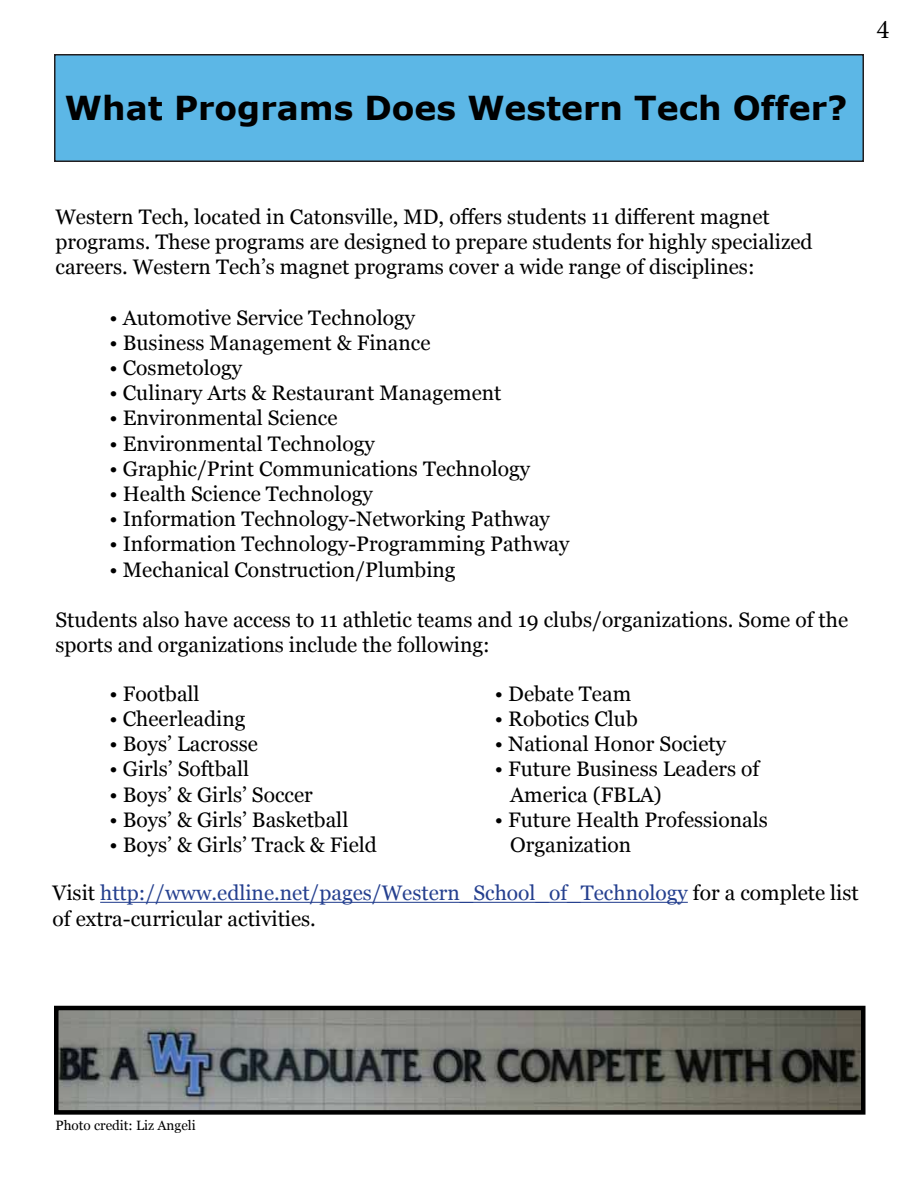
<style>
.page{position:relative;width:918px;height:1188px;background:#fff}
.page>*{position:absolute;margin:0;border:0;box-sizing:border-box;transform-origin:0 0}
.t1{font:700 33px "Verdana";color:#000}
.t2{font:27px "Minion Pro";color:#000}
.t3{font:21px/25.2px "Georgia";color:#000}
.t4{font:21px/25.2px "Georgia";color:#25408f}
.t5{font:13.5px "Georgia";color:#000}
.s1{color:#000}
</style>
<div class="page">
<div style="left:55px;top:55px;width:808px;height:106px;background:#5cb7e6"></div>
<div style="left:54px;top:54px;width:810px;height:108px;border:2px solid #231f20"></div>
<hr style="left:100px;top:902px;width:588px;height:1px;background:#25408f">
<img style="left:59px;top:1011px;width:802px;height:99px">
<div style="left:54px;top:1006px;width:812px;height:109px;border:4px solid #000"></div>
<h1 class="t1" style="left:65px;top:86px;width:784px">What Programs Does Western Tech Offer?</h1>
<p class="t2" style="left:877px;top:11px;width:14px">4</p>
<p class="t3" style="left:56px;top:203px;width:759px">Western Tech, located in Catonsville, MD, offers students 11 different magnet programs. These programs are designed to prepare students for highly specialized careers. Western Tech’s magnet programs cover a wide range of disciplines:</p>
<p class="t3" style="left:109px;top:304px;width:307px">• Automotive Service Technology</p>
<p class="t3" style="left:109px;top:329px;width:323px">• Business Management &amp; Finance</p>
<p class="t3" style="left:109px;top:354px;width:134px">• Cosmetology</p>
<p class="t3" style="left:109px;top:379px;width:394px">• Culinary Arts &amp; Restaurant Management</p>
<p class="t3" style="left:109px;top:405px;width:230px">• Environmental Science</p>
<p class="t3" style="left:109px;top:430px;width:267px">• Environmental Technology</p>
<p class="t3" style="left:109px;top:455px;width:422px">• Graphic/Print Communications Technology</p>
<p class="t3" style="left:109px;top:480px;width:265px">• Health Science Technology</p>
<p class="t3" style="left:109px;top:505px;width:442px">• Information Technology-Networking Pathway</p>
<p class="t3" style="left:109px;top:531px;width:461px">• Information Technology-Programming Pathway</p>
<p class="t3" style="left:109px;top:556px;width:348px">• Mechanical Construction/Plumbing</p>
<p class="t3" style="left:56px;top:606px;width:794px">Students also have access to 11 athletic teams and 19 clubs/organizations. Some of the sports and organizations include the following:</p>
<p class="t3" style="left:109px;top:680px;width:92px">• Football</p>
<p class="t3" style="left:109px;top:705px;width:137px">• Cheerleading</p>
<p class="t3" style="left:109px;top:730px;width:150px">• Boys’ Lacrosse</p>
<p class="t3" style="left:109px;top:756px;width:141px">• Girls’ Softball</p>
<p class="t3" style="left:109px;top:781px;width:205px">• Boys’ &amp; Girls’ Soccer</p>
<p class="t3" style="left:109px;top:806px;width:240px">• Boys’ &amp; Girls’ Basketball</p>
<p class="t3" style="left:109px;top:831px;width:269px">• Boys’ &amp; Girls’ Track &amp; Field</p>
<p class="t3" style="left:495px;top:680px;width:138px">• Debate Team</p>
<p class="t3" style="left:495px;top:705px;width:144px">• Robotics Club</p>
<p class="t3" style="left:495px;top:730px;width:233px">• National Honor Society</p>
<p class="t3" style="left:510px;top:756px;width:251px;text-indent:-15px">• Future Business Leaders of<br>America (FBLA)</p>
<p class="t3" style="left:510px;top:806px;width:259px;text-indent:-15px">• Future Health Professionals<br>Organization</p>
<p class="t4" style="left:52px;top:880px;width:808px"><span class="s1">Visit</span> http://www.edline.net/pages/Western_School_of_Technology <span class="s1">for a complete list of extra-curricular activities.</span></p>
<p class="t5" style="left:56px;top:1115px;width:142px">Photo credit: Liz Angeli</p>
</div>
